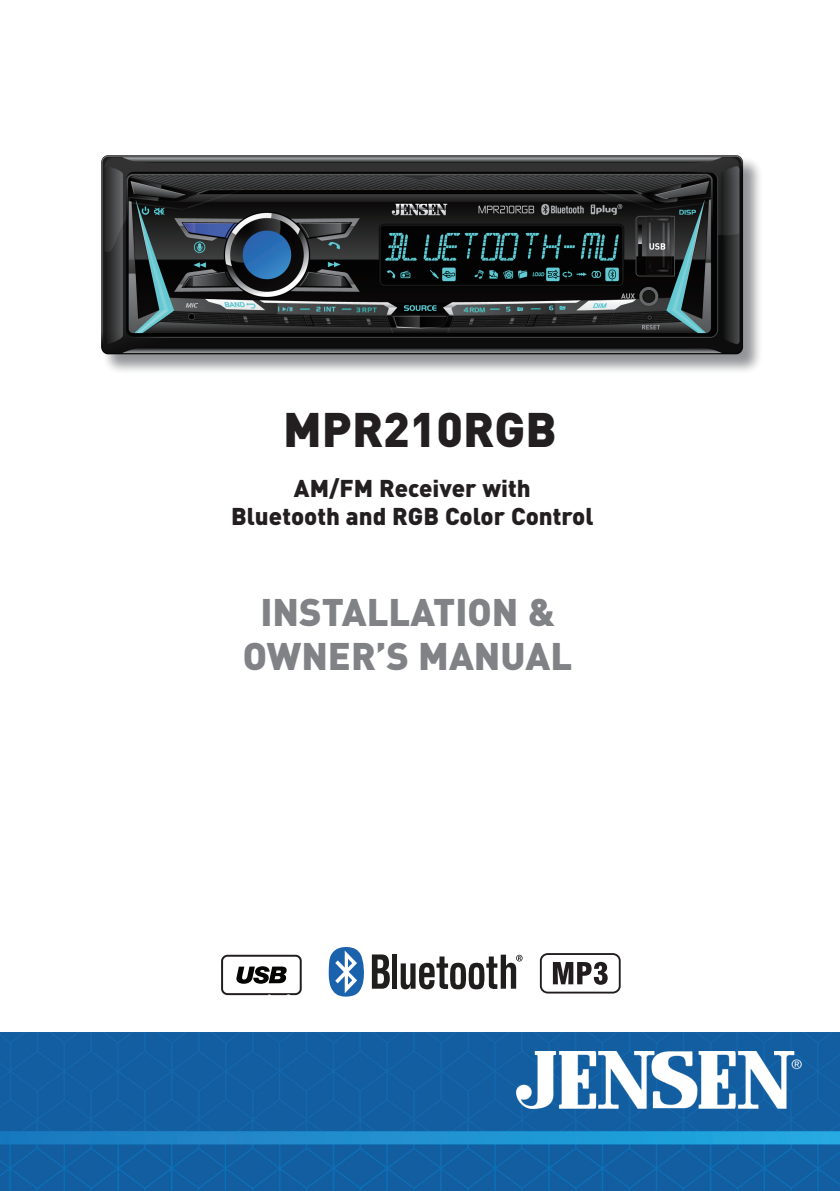
<style>
.page{position:relative;width:840px;height:1191px;background:#fff}
.page>*{position:absolute;margin:0;border:0;box-sizing:border-box;transform-origin:0 0}
.t1{font:900 47.8px "DIN Pro";color:#231f20}
.t2{font:900 38px/44px "DIN Pro";color:#808285;text-align:center}
.t3{font:900 24px/28px "DIN Pro";color:#231f20;text-align:center}
</style>
<div class="page">
<img style="left:101px;top:155px;width:659px;height:217px">
<img style="left:0;top:1032px;width:839px;height:158px">
<img style="left:516px;top:1051px;width:284px;height:57px">
<svg style="left:236px;top:966px;width:50px;height:17px"></svg>
<div style="left:221px;top:954px;width:80px;height:41px;border:2px solid #211d1f;border-radius:5px"></div>
<div style="left:539px;top:953px;width:81px;height:40px;border:2px solid #211d1f;border-radius:7px"></div>
<svg style="left:552px;top:962px;width:55px;height:22px"></svg>
<svg style="left:371px;top:954px;width:18px;height:34px"></svg>
<hr style="left:392px;top:954px;width:4px;height:34px;background:#201d1d">
<svg style="left:328px;top:947px;width:36px;height:49px"></svg>
<svg style="left:400px;top:954px;width:122px;height:35px"></svg>
<h1 class="t1" style="left:283px;top:388px;width:275px">MPR210RGB</h1>
<p class="t3" style="left:231px;top:471px;width:364px">AM/FM Receiver with<br>Bluetooth and RGB Color Control</p>
<h2 class="t2" style="left:243px;top:585px;width:331px">INSTALLATION &amp;<br>OWNER’S MANUAL</h2>
</div>
